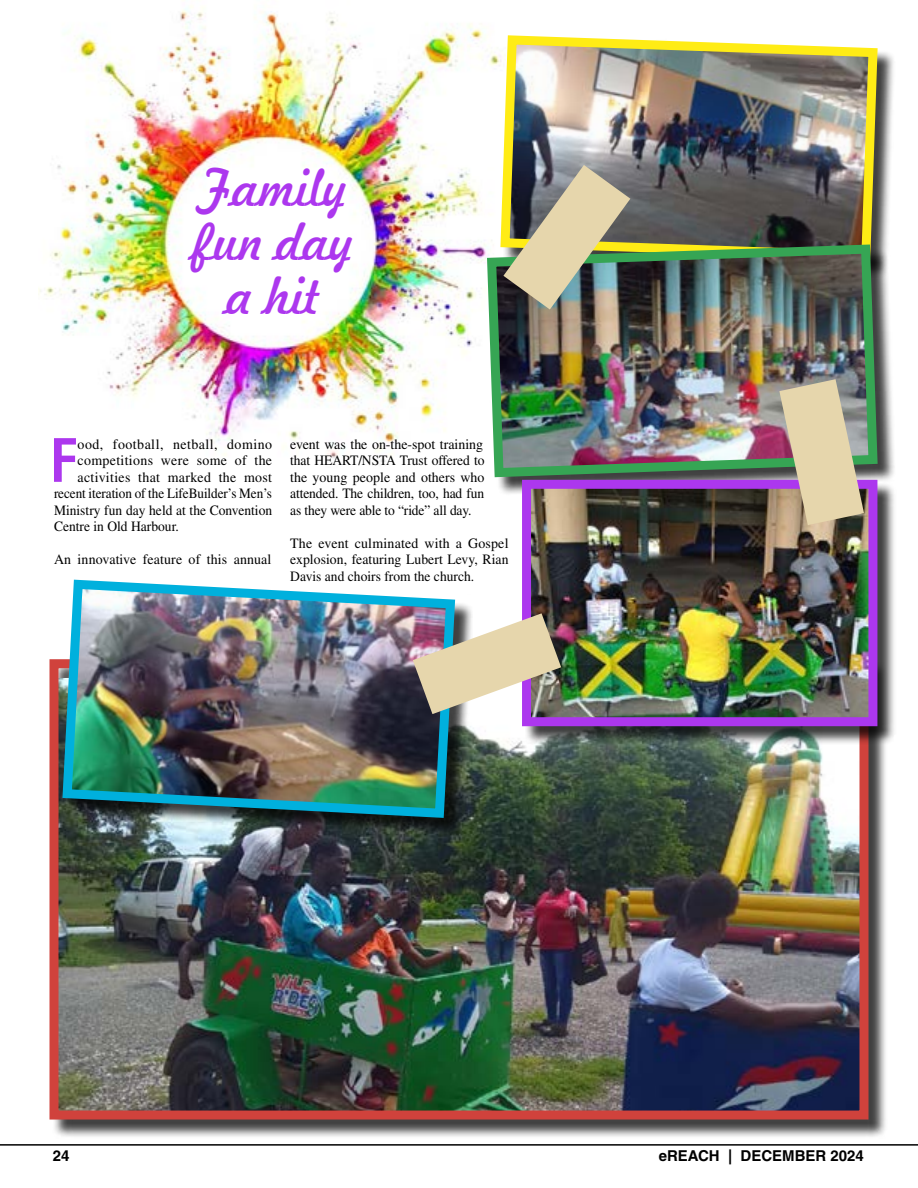
<style>
.page{position:relative;width:918px;height:1188px;background:#fff}
.page>*{position:absolute;margin:0;border:0;box-sizing:border-box;transform-origin:0 0}
.t1{font:700 condensed 58.2px "Helvetica LT Std";color:#ac37ee;scale:.95 1}
.t2{font:50.25px/54px "Freehand 521 BT Regular C";color:#ac37ee;text-align:center;scale:.95 1}
.t3{font:700 15px "Helvetica LT Std";color:#000}
.t4{font:14.25px/16.5px "Times LT Std";color:#000;text-align:justify}
.t5{font:14.25px "Times LT Std";letter-spacing:.025em;color:#000}
.t6{font:14.25px "Times LT Std";color:#000;scale:.95 1}
.t7{font:14.25px "Times LT Std";color:#000;scale:.93 1}
.t8{font:14.25px "Times LT Std";letter-spacing:.035em;color:#000}
</style>
<div class="page">
<img style="left:38px;top:6px;width:458px;height:456px">
<hr style="left:0;top:1144px;width:918px;height:2px;background:#000">
<div style="left:503px;top:38px;width:393px;height:240px;background:#000;opacity:.75"></div>
<img style="left:496px;top:35px;width:386px;height:205px">
<div style="left:490px;top:247px;width:406px;height:249px;background:#000;opacity:.75"></div>
<img style="left:482px;top:240px;width:400px;height:242px">
<div style="left:52px;top:662px;width:836px;height:477px;background:#000;opacity:.75"></div>
<img style="left:60px;top:714px;width:798px;height:396px">
<div style="left:50px;top:659px;width:818px;height:461px;border:9px solid #d0423c"></div>
<div style="left:65px;top:582px;width:408px;height:254px;background:#000;opacity:.75"></div>
<img style="left:58px;top:579px;width:402px;height:244px">
<div style="left:525px;top:482px;width:372px;height:263px;background:#000;opacity:.75"></div>
<img style="left:532px;top:490px;width:335px;height:226px">
<div style="left:522px;top:480px;width:355px;height:246px;border:9px solid #ac37ee"></div>
<img style="left:503px;top:165px;width:127px;height:145px">
<svg style="left:779px;top:379px;width:85px;height:146px;background:#c4b69c"></svg>
<img style="left:413px;top:613px;width:148px;height:101px">
<h2 class="t2" style="left:192px;top:161px;width:172px">Family fun day a hit</h2>
<h1 class="t1" style="left:50px;top:424px;width:31px">F</h1>
<p class="t8" style="left:78px;top:436px;width:196px">ood, football, netball, domino</p>
<p class="t5" style="left:78px;top:453px;width:196px">competitions were some of the</p>
<p class="t5" style="left:78px;top:469px;width:196px">activities that marked the most</p>
<p class="t7" style="left:54px;top:486px;width:236px">recent iteration of the LifeBuilder’s Men’s</p>
<p class="t6" style="left:54px;top:502px;width:231px">Ministry fun day held at the Convention</p>
<p class="t6" style="left:54px;top:519px;width:133px">Centre in Old Harbour.</p>
<p class="t4" style="left:54px;top:551px;width:219px">An innovative feature of this annual</p>
<p class="t4" style="left:290px;top:436px;width:196px">event was the on-the-spot training that HEART/NSTA Trust offered to the young people and others who attended. The children, too, had fun as they were able to “ride” all day.</p>
<p class="t4" style="left:290px;top:535px;width:220px">The event culminated with a Gospel explosion, featuring Lubert Levy, Rian Davis and choirs from the church.</p>
<p class="t3" style="left:53px;top:1147px;width:18px">24</p>
<p class="t3" style="left:659px;top:1147px;width:207px">eREACH | DECEMBER 2024</p>
</div>
